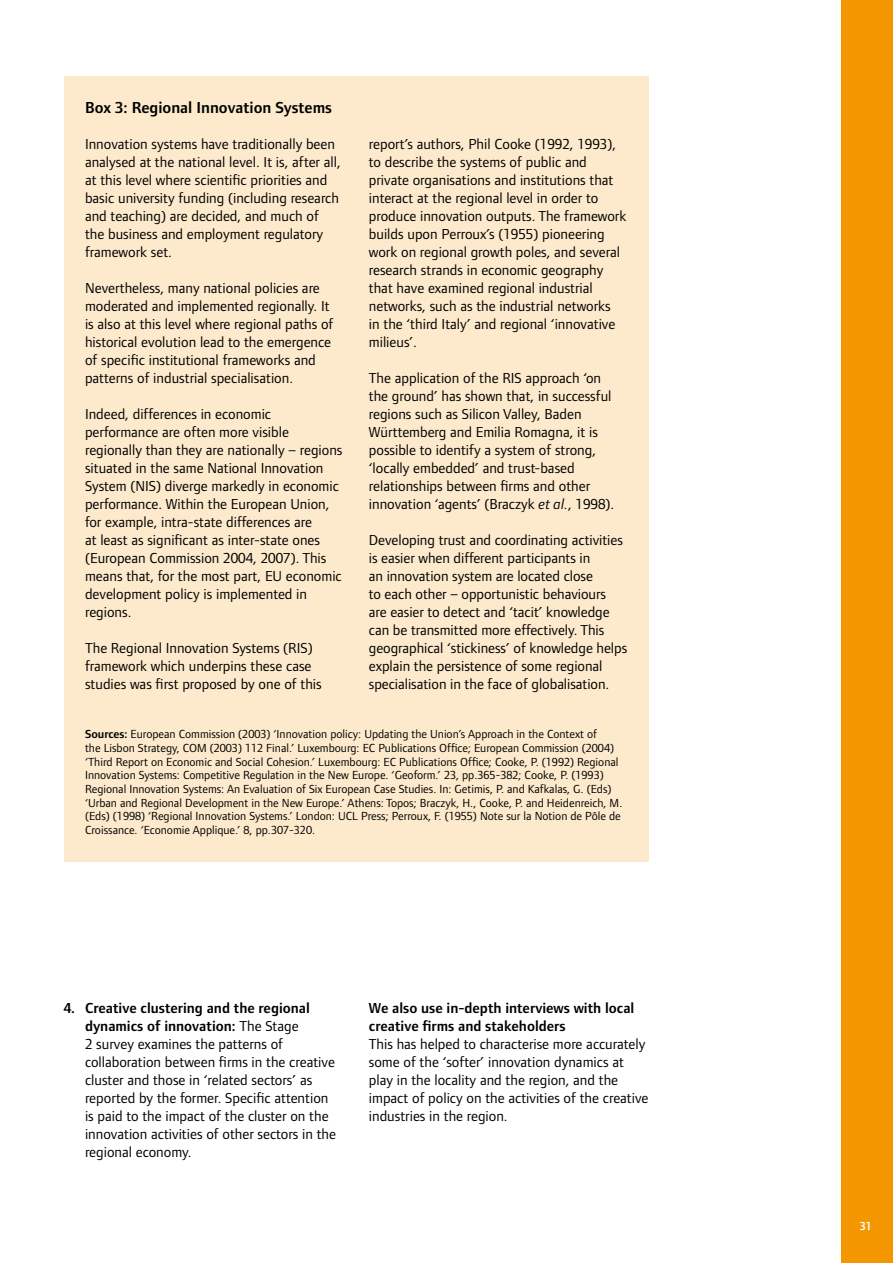
<style>
.page{position:relative;width:893px;height:1263px;background:#fff}
.page>*{position:absolute;margin:0;border:0;box-sizing:border-box;transform-origin:0 0}
.t1{font:600 16.5px "Foundry Form Sans";color:#000}
.t2{font:15px/18px "Foundry Form Sans";color:#000}
.t3{font:600 15px/18px "Foundry Form Sans";color:#000}
.t4{font:12.15px/13.6px "Foundry Form Sans";color:#000}
.t5{font:600 12px "Foundry Form Sans";color:#fff}
.s1{font-style:italic}
.s2{font-weight:600}
</style>
<div class="page">
<div style="left:842px;top:0;width:51px;height:1263px;background:#f49600"></div>
<div style="left:64px;top:77px;width:584px;height:784px;background:#fdeacc"></div>
<p class="t1" style="left:85px;top:98px;width:248px">Box 3: Regional Innovation Systems</p>
<p class="t2" style="left:85px;top:134px;width:257px">Innovation systems have traditionally been analysed at the national level. It is, after all, at this level where scientific priorities and basic university funding (including research and teaching) are decided, and much of the business and employment regulatory framework set.</p>
<p class="t2" style="left:85px;top:278px;width:250px">Nevertheless, many national policies are moderated and implemented regionally. It is also at this level where regional paths of historical evolution lead to the emergence of specific institutional frameworks and patterns of industrial specialisation.</p>
<p class="t2" style="left:85px;top:404px;width:259px">Indeed, differences in economic performance are often more visible regionally than they are nationally – regions situated in the same National Innovation System (NIS) diverge markedly in economic performance. Within the European Union, for example, intra-state differences are<br>at least as significant as inter-state ones (European Commission 2004, 2007). This means that, for the most part, EU economic development policy is implemented in regions.</p>
<p class="t2" style="left:85px;top:638px;width:238px">The Regional Innovation Systems (RIS) framework which underpins these case studies was first proposed by one of this</p>
<p class="t2" style="left:369px;top:134px;width:259px">report’s authors, Phil Cooke (1992, 1993), to describe the systems of public and private organisations and institutions that interact at the regional level in order to produce innovation outputs. The framework builds upon Perroux’s (1955) pioneering work on regional growth poles, and several research strands in economic geography that have examined regional industrial networks, such as the industrial networks<br>in the ‘third Italy’ and regional ‘innovative milieus’.</p>
<p class="t2" style="left:369px;top:368px;width:247px">The application of the RIS approach ‘on the ground’ has shown that, in successful regions such as Silicon Valley, Baden Württemberg and Emilia Romagna, it is possible to identify a system of strong, ‘locally embedded’ and trust-based relationships between firms and other innovation ‘agents’ (Braczyk <span class="s1">et al.</span>, 1998).</p>
<p class="t2" style="left:369px;top:530px;width:260px">Developing trust and coordinating activities is easier when different participants in<br>an innovation system are located close<br>to each other – opportunistic behaviours are easier to detect and ‘tacit’ knowledge can be transmitted more effectively. This geographical ‘stickiness’ of knowledge helps explain the persistence of some regional specialisation in the face of globalisation.</p>
<p class="t4" style="left:85px;top:727px;width:539px"><span class="s2">Sources:</span> European Commission (2003) ‘Innovation policy: Updating the Union’s Approach in the Context of<br>the Lisbon Strategy, COM (2003) 112 Final.’ Luxembourg: EC Publications Office; European Commission (2004) ‘Third Report on Economic and Social Cohesion.’ Luxembourg: EC Publications Office; Cooke, P. (1992) Regional Innovation Systems: Competitive Regulation in the New Europe. ‘Geoform.’ 23, pp.365-382; Cooke, P. (1993)<br>Regional Innovation Systems: An Evaluation of Six European Case Studies. In: Getimis, P. and Kafkalas, G. (Eds) ‘Urban and Regional Development in the New Europe.’ Athens: Topos; Braczyk, H., Cooke, P. and Heidenreich, M. (Eds) (1998) ‘Regional Innovation Systems.’ London: UCL Press; Perroux, F. (1955) Note sur la Notion de Pôle de Croissance. ‘Economie Applique.’ 8, pp.307-320.</p>
<p class="t2" style="left:85px;top:998px;width:253px;text-indent:-21px"><span class="s2">4. Creative clustering and the regional dynamics of innovation:</span> The Stage<br>2 survey examines the patterns of collaboration between firms in the creative cluster and those in ‘related sectors’ as reported by the former. Specific attention is paid to the impact of the cluster on the innovation activities of other sectors in the regional economy.</p>
<p class="t3" style="left:369px;top:998px;width:267px">We also use in-depth interviews with local creative firms and stakeholders</p>
<p class="t2" style="left:369px;top:1034px;width:281px">This has helped to characterise more accurately some of the ‘softer’ innovation dynamics at play in the locality and the region, and the impact of policy on the activities of the creative industries in the region.</p>
<p class="t5" style="left:860px;top:1219px;width:13px">31</p>
</div>
